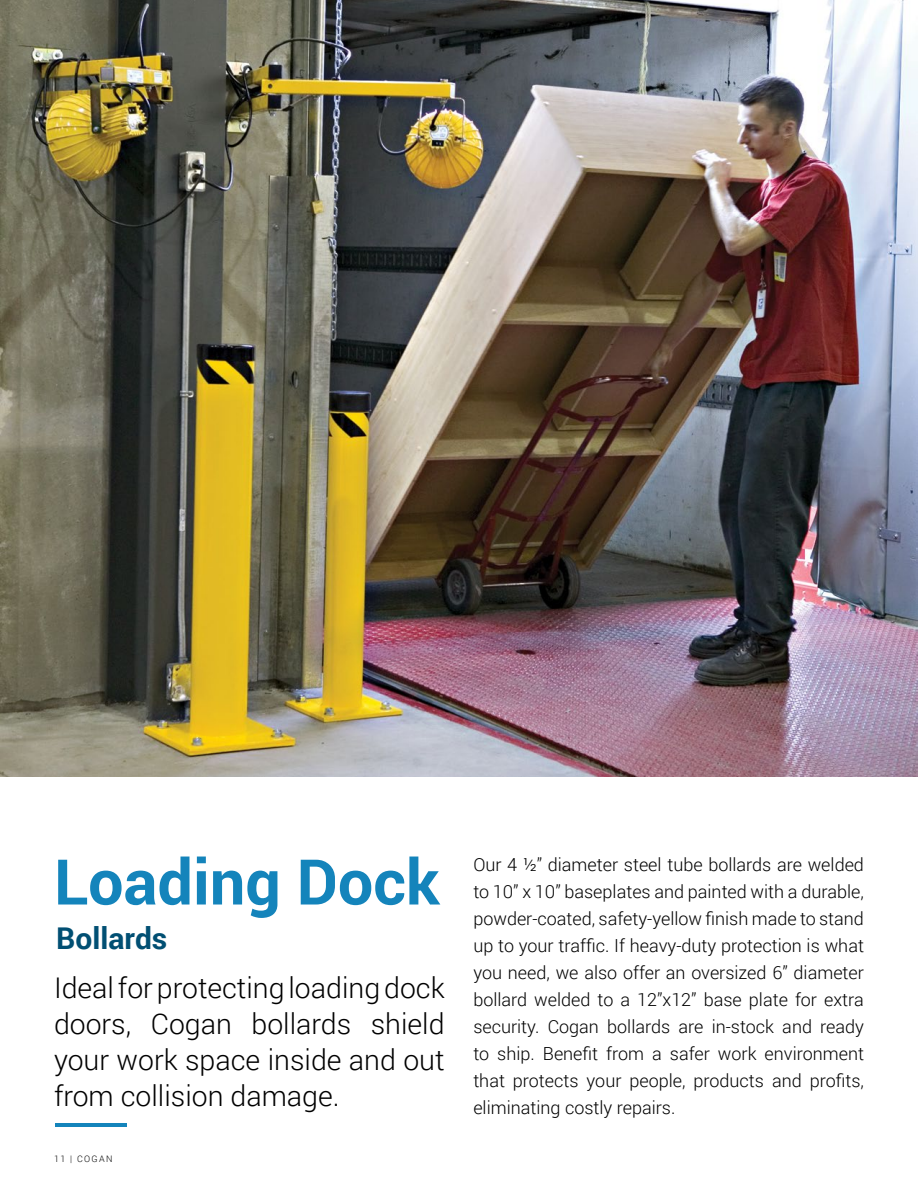
<style>
.page{position:relative;width:918px;height:1188px;background:#fff}
.page>*{position:absolute;margin:0;border:0;box-sizing:border-box;transform-origin:0 0}
.t1{font:700 63px "Roboto";color:#1484bb}
.t2{font:700 30px "Roboto";color:#014f73}
.t3{font:300 28.5px/36px "Roboto";color:#000;text-align:justify}
.t4{font:300 18px/27px "Roboto";color:#000;text-align:justify}
.t5{font:300 9px "Roboto";letter-spacing:.15em;color:#000}
</style>
<div class="page">
<img style="left:0;top:0;width:918px;height:777px">
<hr style="left:55px;top:1123px;width:71px;height:4px;background:#1484bb">
<h1 class="t1" style="left:54px;top:838px;width:387px">Loading Dock</h1>
<h2 class="t2" style="left:56px;top:917px;width:113px">Bollards</h2>
<h3 class="t3" style="left:54px;top:969px;width:392px">Ideal for protecting loading dock doors, Cogan bollards shield your work space inside and out from collision damage.</h3>
<p class="t5" style="left:54px;top:1153px;width:60px">11 | COGAN</p>
<p class="t4" style="left:473px;top:850px;width:392px">Our 4 ½” diameter steel tube bollards are welded to 10” x 10” baseplates and painted with a durable, powder-coated, safety-yellow finish made to stand up to your traffic. If heavy-duty protection is what you need, we also offer an oversized 6” diameter bollard welded to a 12”x12” base plate for extra security. Cogan bollards are in-stock and ready to ship. Benefit from a safer work environment that protects your people, products and profits, eliminating costly repairs.</p>
</div>
